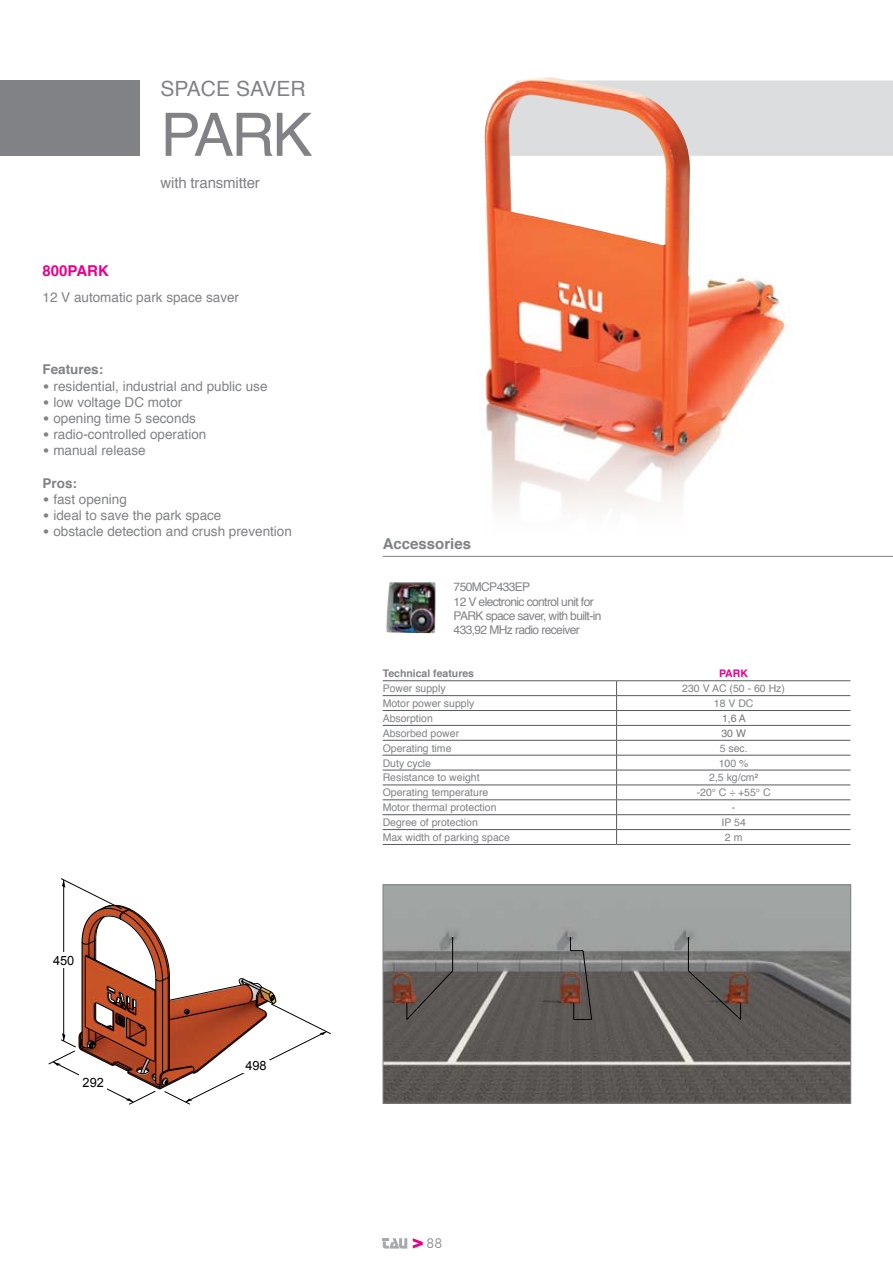
<style>
.page{position:relative;width:893px;height:1263px;background:#fff}
.page>*{position:absolute;margin:0;border:0;box-sizing:border-box;transform-origin:0 0}
.t1{font:60px "Helvetica";color:#808285}
.t2{font:21px "Helvetica";color:#808285}
.t3{font:15px "Helvetica";letter-spacing:-.01em;color:#808285}
.t4{font:700 15px "Helvetica";color:#808285}
.t5{font:700 15px "Helvetica";color:#ec008c}
.t6{font:13.5px "Helvetica";color:#808285}
.t7{font:700 13.5px "Helvetica";color:#808285}
.t8{font:300 13.5px "Futura BT";color:#808285}
.t9{font:12.75px "Arial";color:#000}
.t10{font:12px/14.4px "Helvetica";letter-spacing:-.05em;color:#808285}
.t11{font:10.5px "Helvetica";color:#808285}
.t12{font:700 10.5px "Helvetica";color:#808285}
.t13{font:10.5px "Helvetica";color:#767477}
.t14{font:700 10.5px "Helvetica";color:#ec008c}
.s1{font-family:"DIN";font-weight:300}
</style>
<div class="page">
<svg style="left:413px;top:1238px;width:10px;height:10px"></svg>
<svg style="left:383px;top:1238px;width:24px;height:10px"></svg>
<div style="left:809px;top:80px;width:84px;height:76px;background:#dcddde"></div>
<img style="left:484px;top:77px;width:325px;height:433px">
<div style="left:0;top:80px;width:140px;height:76px;background:#808285"></div>
<hr style="left:383px;top:556px;width:510px;height:1px;background:#808285">
<img style="left:386px;top:582px;width:50px;height:51px">
<svg style="left:48px;top:878px;width:283px;height:227px"></svg>
<div style="left:242px;top:1059px;width:28px;height:13px;background:#fff"></div>
<img style="left:385px;top:886px;width:464px;height:215px">
<hr style="left:452px;top:937px;width:1px;height:34px;background:#000">
<svg style="left:406px;top:970px;width:47px;height:50px;background:#5e5450"></svg>
<hr style="left:688px;top:937px;width:1px;height:34px;background:#000">
<svg style="left:688px;top:970px;width:53px;height:50px;background:#5e534d"></svg>
<svg style="left:570px;top:937px;width:22px;height:83px;background:#6d635f"></svg>
<div style="left:383px;top:884px;width:468px;height:219px;border:1px solid #808285"></div>
<hr style="left:383px;top:680px;width:234px;height:1px;background:#58595b">
<hr style="left:383px;top:695px;width:234px;height:1px;background:#58595b">
<hr style="left:383px;top:710px;width:234px;height:1px;background:#58595b">
<hr style="left:383px;top:725px;width:234px;height:1px;background:#58595b">
<hr style="left:383px;top:740px;width:234px;height:1px;background:#58595b">
<hr style="left:383px;top:755px;width:234px;height:1px;background:#58595b">
<hr style="left:383px;top:770px;width:234px;height:1px;background:#58595b">
<hr style="left:383px;top:785px;width:234px;height:1px;background:#58595b">
<hr style="left:383px;top:799px;width:234px;height:1px;background:#58595b">
<hr style="left:383px;top:814px;width:234px;height:1px;background:#58595b">
<hr style="left:383px;top:829px;width:234px;height:1px;background:#58595b">
<hr style="left:617px;top:680px;width:233px;height:1px;background:#58595b">
<hr style="left:617px;top:695px;width:233px;height:1px;background:#58595b">
<hr style="left:617px;top:740px;width:233px;height:1px;background:#58595b">
<hr style="left:617px;top:755px;width:233px;height:1px;background:#58595b">
<hr style="left:617px;top:770px;width:233px;height:1px;background:#58595b">
<hr style="left:383px;top:844px;width:234px;height:1px;background:#58595b">
<hr style="left:617px;top:844px;width:233px;height:1px;background:#58595b">
<hr style="left:617px;top:785px;width:233px;height:1px;background:#58595b">
<hr style="left:617px;top:799px;width:233px;height:1px;background:#58595b">
<hr style="left:617px;top:814px;width:233px;height:1px;background:#58595b">
<hr style="left:617px;top:710px;width:233px;height:1px;background:#58595b">
<hr style="left:617px;top:725px;width:233px;height:1px;background:#58595b">
<hr style="left:617px;top:829px;width:233px;height:1px;background:#58595b">
<svg style="left:616px;top:681px;width:1px;height:163px"></svg>
<h2 class="t2" style="left:161px;top:72px;width:147px">SPACE SAVER</h2>
<h1 class="t1" style="left:161px;top:89px;width:148px">PARK</h1>
<h3 class="t3" style="left:161px;top:171px;width:101px">with transmitter</h3>
<h3 class="t5" style="left:43px;top:259px;width:68px">800PARK</h3>
<p class="t6" style="left:43px;top:286px;width:198px">12 V automatic park space saver</p>
<p class="t7" style="left:43px;top:359px;width:62px">Features:</p>
<p class="t6" style="left:43px;top:375px;width:226px"><span class="s1">•</span> residential, industrial and public use</p>
<p class="t6" style="left:43px;top:392px;width:141px"><span class="s1">•</span> low voltage DC motor</p>
<p class="t6" style="left:43px;top:408px;width:155px"><span class="s1">•</span> opening time 5 seconds</p>
<p class="t6" style="left:43px;top:424px;width:165px"><span class="s1">•</span> radio-controlled operation</p>
<p class="t6" style="left:43px;top:440px;width:105px"><span class="s1">•</span> manual release</p>
<p class="t7" style="left:43px;top:472px;width:36px">Pros:</p>
<p class="t6" style="left:43px;top:489px;width:86px"><span class="s1">•</span> fast opening</p>
<p class="t6" style="left:43px;top:505px;width:180px"><span class="s1">•</span> ideal to save the park space</p>
<p class="t6" style="left:43px;top:521px;width:251px"><span class="s1">•</span> obstacle detection and crush prevention</p>
<p class="t9" style="left:53px;top:952px;width:23px">450</p>
<p class="t9" style="left:83px;top:1074px;width:23px">292</p>
<p class="t9" style="left:245px;top:1057px;width:23px">498</p>
<h3 class="t4" style="left:383px;top:532px;width:90px">Accessories</h3>
<p class="t10" style="left:454px;top:580px;width:149px">750MCP433EP<br>12 V electronic control unit for<br>PARK space saver, with built-in<br>433,92 MHz radio receiver</p>
<p class="t12" style="left:383px;top:665px;width:93px">Technical features</p>
<p class="t14" style="left:719px;top:665px;width:30px">PARK</p>
<p class="t11" style="left:383px;top:680px;width:65px">Power supply</p>
<p class="t11" style="left:682px;top:680px;width:104px">230 V AC (50 - 60 Hz)</p>
<p class="t11" style="left:383px;top:695px;width:93px">Motor power supply</p>
<p class="t11" style="left:714px;top:695px;width:41px">18 V DC</p>
<p class="t11" style="left:383px;top:710px;width:52px">Absorption</p>
<p class="t13" style="left:722px;top:710px;width:25px">1,6 A</p>
<p class="t11" style="left:383px;top:725px;width:78px">Absorbed power</p>
<p class="t13" style="left:721px;top:725px;width:26px">30 W</p>
<p class="t11" style="left:383px;top:740px;width:70px">Operating time</p>
<p class="t11" style="left:720px;top:740px;width:30px">5 sec.</p>
<p class="t11" style="left:383px;top:755px;width:50px">Duty cycle</p>
<p class="t11" style="left:719px;top:755px;width:31px">100 %</p>
<p class="t11" style="left:383px;top:770px;width:98px">Resistance to weight</p>
<p class="t11" style="left:709px;top:770px;width:51px">2,5 kg/cm²</p>
<p class="t11" style="left:383px;top:784px;width:107px">Operating temperature</p>
<p class="t11" style="left:697px;top:784px;width:75px">-20° C ÷ +55° C</p>
<p class="t11" style="left:383px;top:799px;width:115px">Motor thermal protection</p>
<p class="t11" style="left:732px;top:799px;width:5px">-</p>
<p class="t11" style="left:383px;top:814px;width:97px">Degree of protection</p>
<p class="t11" style="left:721px;top:814px;width:26px">IP 54</p>
<p class="t11" style="left:383px;top:829px;width:129px">Max width of parking space</p>
<p class="t11" style="left:725px;top:829px;width:19px">2 m</p>
<p class="t8" style="left:427px;top:1235px;width:17px">88</p>
</div>
